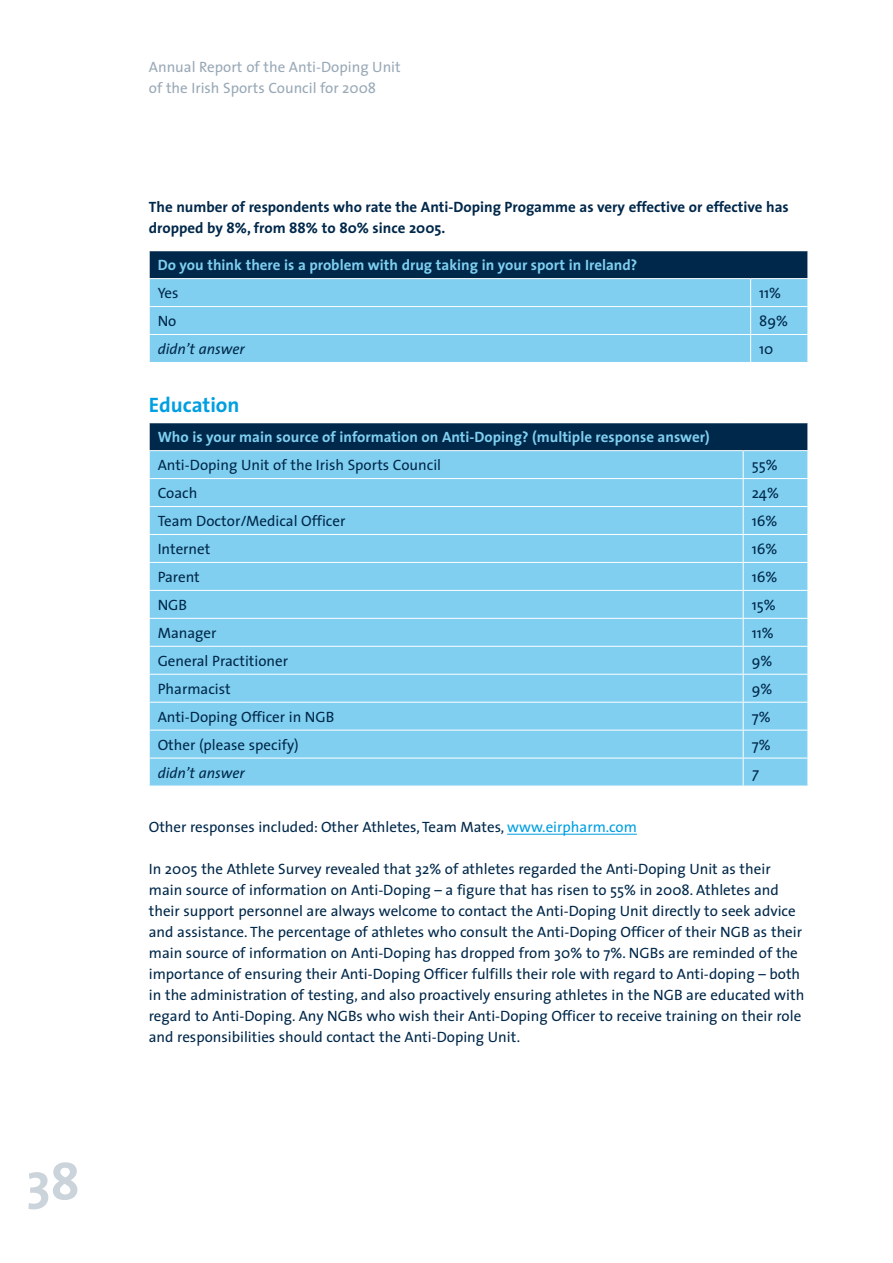
<style>
.page{position:relative;width:893px;height:1263px;background:#fff}
.page>*{position:absolute;margin:0;border:0;box-sizing:border-box;transform-origin:0 0}
.t1{font:700 52.5px "The Sans";color:#ccd4db}
.t2{font:700 21px "The Sans";color:#009fe1}
.t3{font:15px/21px "The Sans";color:#00284a}
.t4{font:700 15px "The Sans";color:#80cff0}
.t5{font:700 15px/21px "The Sans";color:#00284a}
.t6{font:15px/21px "The Sans";color:#99a9b7}
.t7{font:italic 15px "The Sans";color:#00284a}
.s1{color:#009fe1}
</style>
<div class="page">
<hr style="left:507px;top:834px;width:130px;height:1px;background:#009fe1">
<div style="left:149px;top:251px;width:659px;height:28px;background:#00284a"></div>
<div style="left:150px;top:279px;width:657px;height:83px;background:#80cff0"></div>
<hr style="left:149px;top:306px;width:602px;height:1px;background:#fff">
<hr style="left:751px;top:306px;width:57px;height:1px;background:#fff">
<hr style="left:149px;top:334px;width:602px;height:1px;background:#fff">
<hr style="left:751px;top:334px;width:57px;height:1px;background:#fff">
<svg style="left:750px;top:279px;width:1px;height:83px"></svg>
<svg style="left:149px;top:251px;width:1px;height:111px"></svg>
<svg style="left:807px;top:251px;width:1px;height:111px"></svg>
<hr style="left:149px;top:278px;width:602px;height:1px;background:#fff">
<hr style="left:751px;top:278px;width:57px;height:1px;background:#fff">
<div style="left:149px;top:423px;width:659px;height:28px;background:#00284a"></div>
<div style="left:150px;top:451px;width:657px;height:335px;background:#80cff0"></div>
<hr style="left:149px;top:478px;width:594px;height:1px;background:#fff">
<hr style="left:743px;top:478px;width:65px;height:1px;background:#fff">
<hr style="left:149px;top:506px;width:594px;height:1px;background:#fff">
<hr style="left:743px;top:506px;width:65px;height:1px;background:#fff">
<hr style="left:149px;top:534px;width:594px;height:1px;background:#fff">
<hr style="left:743px;top:534px;width:65px;height:1px;background:#fff">
<hr style="left:149px;top:562px;width:594px;height:1px;background:#fff">
<hr style="left:743px;top:562px;width:65px;height:1px;background:#fff">
<hr style="left:149px;top:590px;width:594px;height:1px;background:#fff">
<hr style="left:743px;top:590px;width:65px;height:1px;background:#fff">
<hr style="left:149px;top:618px;width:594px;height:1px;background:#fff">
<hr style="left:743px;top:618px;width:65px;height:1px;background:#fff">
<hr style="left:149px;top:646px;width:594px;height:1px;background:#fff">
<hr style="left:743px;top:646px;width:65px;height:1px;background:#fff">
<hr style="left:149px;top:674px;width:594px;height:1px;background:#fff">
<hr style="left:743px;top:674px;width:65px;height:1px;background:#fff">
<hr style="left:149px;top:702px;width:594px;height:1px;background:#fff">
<hr style="left:743px;top:702px;width:65px;height:1px;background:#fff">
<hr style="left:149px;top:730px;width:594px;height:1px;background:#fff">
<hr style="left:743px;top:730px;width:65px;height:1px;background:#fff">
<hr style="left:149px;top:758px;width:594px;height:1px;background:#fff">
<hr style="left:743px;top:758px;width:65px;height:1px;background:#fff">
<svg style="left:743px;top:451px;width:1px;height:335px"></svg>
<svg style="left:149px;top:423px;width:1px;height:363px"></svg>
<svg style="left:807px;top:423px;width:1px;height:363px"></svg>
<hr style="left:149px;top:450px;width:594px;height:1px;background:#fff">
<hr style="left:743px;top:450px;width:65px;height:1px;background:#fff">
<h1 class="t1" style="left:27px;top:1138px;width:37px">38</h1>
<p class="t6" style="left:149px;top:56px;width:253px">Annual Report of the Anti-Doping Unit of the Irish Sports Council for 2008</p>
<p class="t5" style="left:149px;top:196px;width:641px">The number of respondents who rate the Anti-Doping Progamme as very effective or effective has dropped by 8%, from 88% to 80% since 2005.</p>
<p class="t4" style="left:158px;top:252px;width:481px">Do you think there is a problem with drug taking in your sport in Ireland?</p>
<p class="t3" style="left:158px;top:282px;width:22px">Yes</p>
<p class="t3" style="left:759px;top:282px;width:24px">11%</p>
<p class="t3" style="left:158px;top:310px;width:20px">No</p>
<p class="t3" style="left:759px;top:310px;width:30px">89%</p>
<p class="t7" style="left:158px;top:336px;width:89px">didn’t answer</p>
<p class="t3" style="left:759px;top:338px;width:16px">10</p>
<h2 class="t2" style="left:149px;top:387px;width:92px">Education</h2>
<p class="t4" style="left:158px;top:424px;width:553px">Who is your main source of information on Anti-Doping? (multiple response answer)</p>
<p class="t3" style="left:158px;top:454px;width:285px">Anti-Doping Unit of the Irish Sports Council</p>
<p class="t3" style="left:752px;top:454px;width:27px">55%</p>
<p class="t3" style="left:158px;top:482px;width:41px">Coach</p>
<p class="t3" style="left:752px;top:482px;width:29px">24%</p>
<p class="t3" style="left:158px;top:510px;width:189px">Team Doctor/Medical Officer</p>
<p class="t3" style="left:752px;top:510px;width:27px">16%</p>
<p class="t3" style="left:158px;top:538px;width:54px">Internet</p>
<p class="t3" style="left:752px;top:538px;width:27px">16%</p>
<p class="t3" style="left:158px;top:566px;width:44px">Parent</p>
<p class="t3" style="left:752px;top:566px;width:27px">16%</p>
<p class="t3" style="left:158px;top:594px;width:31px">NGB</p>
<p class="t3" style="left:752px;top:594px;width:26px">15%</p>
<p class="t3" style="left:158px;top:622px;width:60px">Manager</p>
<p class="t3" style="left:752px;top:622px;width:24px">11%</p>
<p class="t3" style="left:158px;top:650px;width:132px">General Practitioner</p>
<p class="t3" style="left:752px;top:650px;width:22px">9%</p>
<p class="t3" style="left:158px;top:678px;width:74px">Pharmacist</p>
<p class="t3" style="left:752px;top:678px;width:22px">9%</p>
<p class="t3" style="left:158px;top:706px;width:178px">Anti-Doping Officer in NGB</p>
<p class="t3" style="left:752px;top:706px;width:21px">7%</p>
<p class="t3" style="left:158px;top:733px;width:143px">Other (please specify)</p>
<p class="t3" style="left:752px;top:733px;width:21px">7%</p>
<p class="t7" style="left:158px;top:760px;width:89px">didn’t answer</p>
<p class="t7" style="left:752px;top:760px;width:8px">7</p>
<p class="t3" style="left:149px;top:816px;width:490px">Other responses included: Other Athletes, Team Mates, <span class="s1">www.eirpharm.com</span></p>
<p class="t3" style="left:149px;top:858px;width:657px">In 2005 the Athlete Survey revealed that 32% of athletes regarded the Anti-Doping Unit as their main source of information on Anti-Doping – a figure that has risen to 55% in 2008. Athletes and their support personnel are always welcome to contact the Anti-Doping Unit directly to seek advice and assistance. The percentage of athletes who consult the Anti-Doping Officer of their NGB as their main source of information on Anti-Doping has dropped from 30% to 7%. NGBs are reminded of the importance of ensuring their Anti-Doping Officer fulfills their role with regard to Anti-doping – both in the administration of testing, and also proactively ensuring athletes in the NGB are educated with regard to Anti-Doping. Any NGBs who wish their Anti-Doping Officer to receive training on their role and responsibilities should contact the Anti-Doping Unit.</p>
</div>
